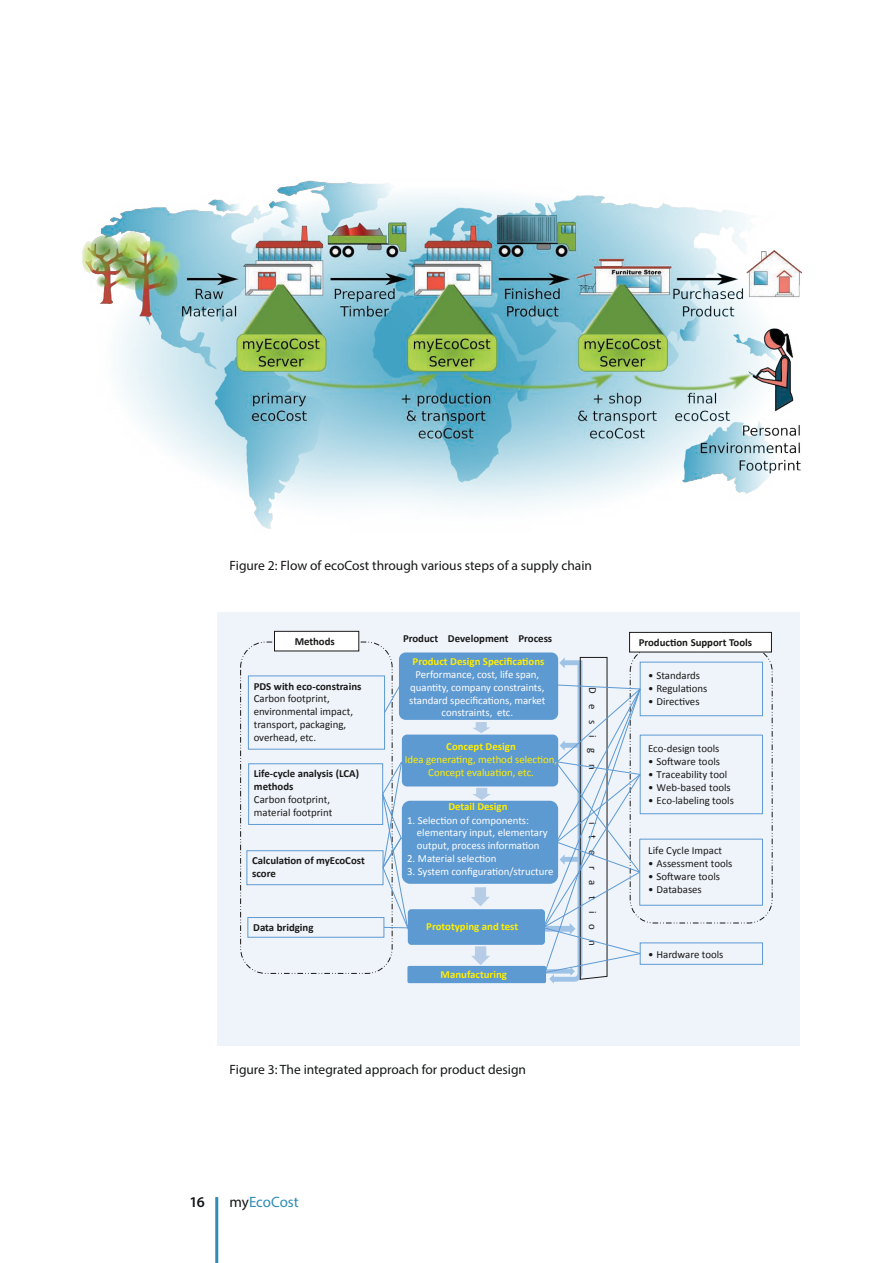
<style>
.page{position:relative;width:893px;height:1263px;background:#fff}
.page>*{position:absolute;margin:0;border:0;box-sizing:border-box;transform-origin:0 0}
.t1{font:15px "Myriad Pro";color:#2f8db5}
.t2{font:600 15px "Myriad Pro";color:#141617}
.t3{font:13.5px "Myriad Pro";color:#141617}
.t4{font:10.8px/12.8px "Calibri";color:#1a1918}
.t5{font:10.8px/12.8px "Calibri";color:#fff;text-align:center}
.t6{font:700 10.8px/12.8px "Calibri";color:#1a1918}
.t7{font:700 10.8px "Calibri";color:#fe0}
.t8{font:10.8px/12.8px "Calibri";letter-spacing:-.005em;color:#fe0;text-align:center}
.t9{font:10.8px "Calibri";letter-spacing:.995em;color:#1a1918}
.s1{color:#141617}
</style>
<div class="page">
<img style="left:82px;top:180px;width:719px;height:349px">
<hr style="left:215px;top:1197px;width:3px;height:66px;background:#2f8db5">
<div style="left:217px;top:612px;width:582px;height:434px;background:#eff4fb"></div>
<div style="left:399px;top:652px;width:159px;height:68px;background:#5e9ad2;border-radius:7px"></div>
<svg style="left:473px;top:722px;width:17px;height:11px"></svg>
<div style="left:402px;top:734px;width:156px;height:52px;background:#5e9ad2;border-radius:5px"></div>
<svg style="left:473px;top:788px;width:18px;height:12px"></svg>
<div style="left:402px;top:801px;width:156px;height:83px;background:#5e9ad2;border-radius:8px"></div>
<svg style="left:471px;top:887px;width:19px;height:19px"></svg>
<div style="left:408px;top:909px;width:137px;height:36px;background:#5e9ad2;border-radius:4px"></div>
<svg style="left:471px;top:946px;width:19px;height:19px"></svg>
<div style="left:407px;top:966px;width:139px;height:17px;background:#5e9ad2;border-radius:2px"></div>
<div style="left:240px;top:642px;width:152px;height:332px;border:1px dashed #1a1918;border-radius:25px"></div>
<div style="left:274px;top:631px;width:85px;height:20px;background:#fff"></div>
<div style="left:274px;top:631px;width:85px;height:20px;border:1px solid #1a1918"></div>
<div style="left:248px;top:763px;width:135px;height:62px;border:1px solid #5e9ad2"></div>
<div style="left:247px;top:850px;width:136px;height:35px;border:1px solid #5e9ad2"></div>
<div style="left:248px;top:917px;width:136px;height:20px;border:1px solid #5e9ad2"></div>
<div style="left:640px;top:662px;width:123px;height:54px;border:1px solid #5e9ad2"></div>
<div style="left:640px;top:735px;width:123px;height:79px;border:1px solid #5e9ad2"></div>
<div style="left:630px;top:632px;width:141px;height:20px;background:#fff"></div>
<div style="left:629px;top:632px;width:143px;height:20px;border:1px solid #1a1918"></div>
<div style="left:639px;top:839px;width:124px;height:66px;border:1px solid #5e9ad2"></div>
<svg style="left:384px;top:685px;width:15px;height:28px"></svg>
<svg style="left:382px;top:761px;width:37px;height:169px"></svg>
<svg style="left:541px;top:657px;width:100px;height:327px"></svg>
<p class="t3" style="left:230px;top:557px;width:364px">Figure 2: Flow of ecoCost through various steps of a supply chain</p>
<p class="t6" style="left:295px;top:635px;width:42px">Methods</p>
<p class="t6" style="left:403px;top:632px;width:151px">Product Development Process</p>
<p class="t6" style="left:254px;top:680px;width:109px">PDS with eco-constrains</p>
<p class="t4" style="left:254px;top:692px;width:101px">Carbon footprint, environmental impact, transport, packaging, overhead, etc.</p>
<p class="t6" style="left:254px;top:767px;width:107px">Life-cycle analysis (LCA) methods</p>
<p class="t4" style="left:254px;top:793px;width:80px">Carbon footprint, material footprint</p>
<p class="t6" style="left:252px;top:854px;width:114px">Calculation of myEcoCost score</p>
<p class="t6" style="left:253px;top:921px;width:62px">Data bridging</p>
<p class="t7" style="left:413px;top:655px;width:133px">Product Design Specifications</p>
<p class="t5" style="left:409px;top:668px;width:138px">Performance, cost, life span, quantity, company constraints, standard specifications, market constraints, etc.</p>
<p class="t7" style="left:446px;top:739px;width:71px">Concept Design</p>
<p class="t8" style="left:405px;top:753px;width:154px">Idea generating, method selection,<br>Concept evaluation, etc.</p>
<p class="t7" style="left:448px;top:800px;width:61px">Detail Design</p>
<p class="t5" style="left:417px;top:814px;width:132px;text-align:left;text-indent:-10px">1. Selection of components: elementary input, elementary output, process information</p>
<p class="t5" style="left:407px;top:852px;width:91px">2. Material selection</p>
<p class="t5" style="left:407px;top:865px;width:148px">3. System configuration/structure</p>
<p class="t7" style="left:426px;top:920px;width:93px">Prototyping and test</p>
<p class="t7" style="left:441px;top:967px;width:68px">Manufacturing</p>
<p class="t4" style="left:599px;top:687px;width:85px;rotate:90deg">Design</p>
<p class="t9" style="left:600px;top:822px;width:125px;rotate:90deg">iteration</p>
<p class="t3" style="left:230px;top:1061px;width:298px">Figure 3: The integrated approach for product design</p>
<p class="t6" style="left:639px;top:636px;width:115px">Production Support Tools</p>
<p class="t4" style="left:648px;top:669px;width:54px">• Standards</p>
<p class="t4" style="left:648px;top:682px;width:61px">• Regulations</p>
<p class="t4" style="left:648px;top:695px;width:53px">• Directives</p>
<p class="t4" style="left:648px;top:742px;width:73px">Eco-design tools</p>
<p class="t4" style="left:648px;top:755px;width:73px">• Software tools</p>
<p class="t4" style="left:648px;top:768px;width:81px">• Traceability tool</p>
<p class="t4" style="left:648px;top:781px;width:84px">• Web-based tools</p>
<p class="t4" style="left:648px;top:793px;width:87px">• Eco-labeling tools</p>
<p class="t4" style="left:648px;top:844px;width:76px">Life Cycle Impact</p>
<p class="t4" style="left:648px;top:857px;width:86px">• Assessment tools</p>
<p class="t4" style="left:648px;top:870px;width:73px">• Software tools</p>
<p class="t4" style="left:648px;top:883px;width:55px">• Databases</p>
<p class="t4" style="left:648px;top:948px;width:77px">• Hardware tools</p>
<h1 class="t2" style="left:189px;top:1193px;width:17px">16</h1>
<h1 class="t1" style="left:230px;top:1193px;width:71px"><span class="s1">my</span>EcoCost</h1>
</div>
